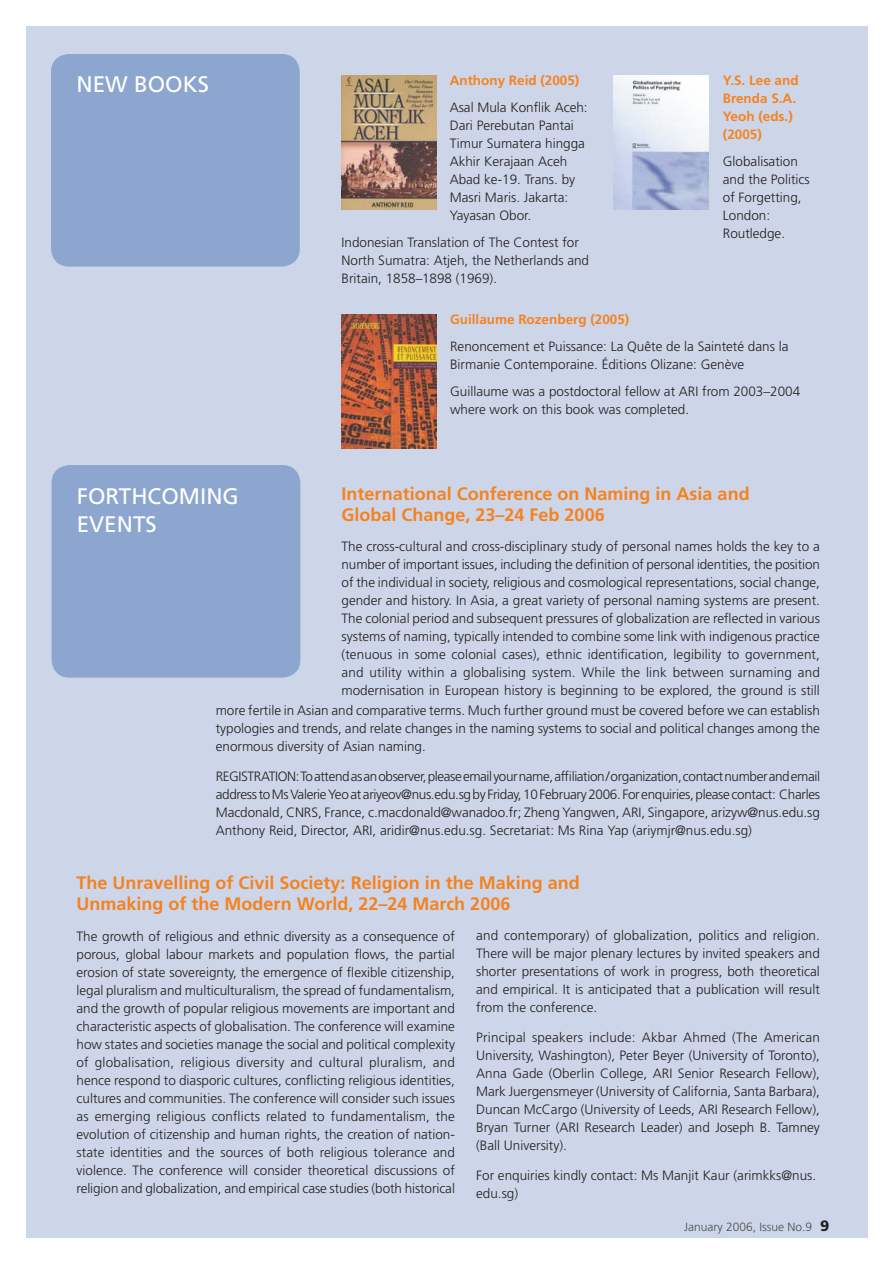
<style>
.page{position:relative;width:893px;height:1263px;background:#fff}
.page>*{position:absolute;margin:0;border:0;box-sizing:border-box;transform-origin:0 0}
.t1{font:22.5px/28.5px "Frutiger LT Std";color:#fff}
.t2{font:700 18px/21px "Frutiger LT Std";color:#f5821f}
.t3{font:300 13.5px/18px "Frutiger LT Std";color:#231f20}
.t4{font:700 13.5px/18px "Frutiger LT Std";color:#f5821f}
.t5{font:300 12px "Frutiger LT Std";color:#4c4c4e}
.s1{font-weight:900;font-size:15px;color:#231f20}
</style>
<div class="page">
<div style="left:26px;top:26px;width:841px;height:1211px;background:#cdd6e9"></div>
<div style="left:51px;top:54px;width:249px;height:213px;background:#8ca6cf;border-radius:18px"></div>
<img style="left:613px;top:75px;width:96px;height:135px">
<img style="left:341px;top:75px;width:96px;height:135px">
<img style="left:341px;top:314px;width:96px;height:135px">
<div style="left:52px;top:465px;width:248px;height:213px;background:#8ca6cf;border-radius:18px"></div>
<h1 class="t1" style="left:77px;top:71px;width:134px">NEW BOOKS</h1>
<h1 class="t1" style="left:77px;top:483px;width:164px">FORTHCOMING<br>EVENTS</h1>
<p class="t4" style="left:450px;top:72px;width:131px">Anthony Reid (2005)</p>
<p class="t3" style="left:450px;top:99px;width:140px">Asal Mula Konflik Aceh:<br>Dari Perebutan Pantai<br>Timur Sumatera hingga<br>Akhir Kerajaan Aceh<br>Abad ke-19. Trans. by<br>Masri Maris. Jakarta:<br>Yayasan Obor.</p>
<p class="t3" style="left:341px;top:234px;width:249px">Indonesian Translation of The Contest for<br>North Sumatra: Atjeh, the Netherlands and<br>Britain, 1858–1898 (1969).</p>
<p class="t4" style="left:450px;top:311px;width:181px">Guillaume Rozenberg (2005)</p>
<p class="t3" style="left:450px;top:338px;width:340px">Renoncement et Puissance: La Quête de la Sainteté dans la<br>Birmanie Contemporaine. Éditions Olizane: Genève</p>
<p class="t3" style="left:450px;top:383px;width:352px">Guillaume was a postdoctoral fellow at ARI from 2003–2004 where work on this book was completed.</p>
<p class="t4" style="left:723px;top:72px;width:77px">Y.S. Lee and<br>Brenda S.A.<br>Yeoh (eds.) (2005)</p>
<p class="t3" style="left:723px;top:153px;width:88px">Globalisation and the Politics of Forgetting,<br>London:<br>Routledge.</p>
<h2 class="t2" style="left:341px;top:485px;width:410px">International Conference on Naming in Asia and<br>Global Change, 23–24 Feb 2006</h2>
<p class="t3" style="left:341px;top:538px;width:480px;text-align:justify">The cross-cultural and cross-disciplinary study of personal names holds the key to a number of important issues, including the definition of personal identities, the position of the individual in society, religious and cosmological representations, social change, gender and history. In Asia, a great variety of personal naming systems are present.<br>The colonial period and subsequent pressures of globalization are reflected in various systems of naming, typically intended to combine some link with indigenous practice (tenuous in some colonial cases), ethnic identification, legibility to government, and utility within a globalising system. While the link between surnaming and modernisation in European history is beginning to be explored, the ground is still</p>
<p class="t3" style="left:216px;top:702px;width:606px;text-align:justify">more fertile in Asian and comparative terms. Much further ground must be covered before we can establish typologies and trends, and relate changes in the naming systems to social and political changes among the enormous diversity of Asian naming.</p>
<p class="t3" style="left:216px;top:768px;width:606px;text-align:justify">REGISTRATION: To attend as an observer, please email your name, affiliation / organization, contact number and email address to Ms Valerie Yeo at ariyeov@nus.edu.sg by Friday, 10 February 2006. For enquiries, please contact: Charles Macdonald, CNRS, France, c.macdonald@wanadoo.fr; Zheng Yangwen, ARI, Singapore, arizyw@nus.edu.sg Anthony Reid, Director, ARI, aridir@nus.edu.sg. Secretariat: Ms Rina Yap (ariymjr@nus.edu.sg)</p>
<h2 class="t2" style="left:77px;top:873px;width:505px;line-height:21.6px">The Unravelling of Civil Society: Religion in the Making and<br>Unmaking of the Modern World, 22–24 March 2006</h2>
<p class="t3" style="left:77px;top:928px;width:380px;text-align:justify">The growth of religious and ethnic diversity as a consequence of porous, global labour markets and population flows, the partial erosion of state sovereignty, the emergence of flexible citizenship, legal pluralism and multiculturalism, the spread of fundamentalism, and the growth of popular religious movements are important and characteristic aspects of globalisation. The conference will examine how states and societies manage the social and political complexity of globalisation, religious diversity and cultural pluralism, and hence respond to diasporic cultures, conflicting religious identities, cultures and communities. The conference will consider such issues as emerging religious conflicts related to fundamentalism, the evolution of citizenship and human rights, the creation of nation&shy;state identities and the sources of both religious tolerance and violence. The conference will consider theoretical discussions of religion and globalization, and empirical case studies (both historical</p>
<p class="t3" style="left:476px;top:927px;width:345px;text-align:justify">and contemporary) of globalization, politics and religion.<br>There will be major plenary lectures by invited speakers and shorter presentations of work in progress, both theoretical and empirical. It is anticipated that a publication will result from the conference.</p>
<p class="t3" style="left:476px;top:1029px;width:345px;text-align:justify">Principal speakers include: Akbar Ahmed (The American University, Washington), Peter Beyer (University of Toronto), Anna Gade (Oberlin College, ARI Senior Research Fellow), Mark Juergensmeyer (University of California, Santa Barbara), Duncan McCargo (University of Leeds, ARI Research Fellow), Bryan Turner (ARI Research Leader) and Joseph B. Tamney (Ball University).</p>
<p class="t3" style="left:476px;top:1167px;width:342px">For enquiries kindly contact: Ms Manjit Kaur (arimkks@nus. edu.sg)</p>
<p class="t5" style="left:684px;top:1221px;width:147px">January 2006, Issue No.9 <span class="s1">9</span></p>
</div>
